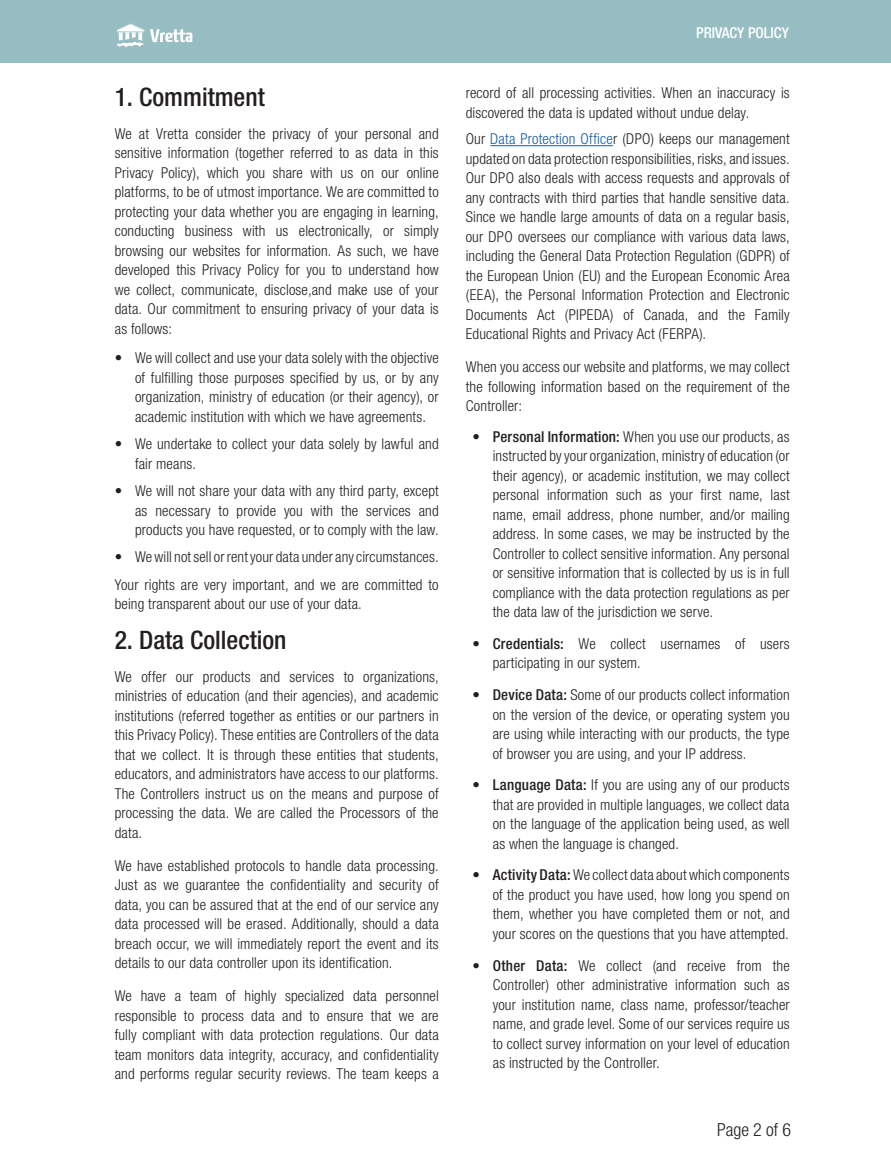
<style>
.page{position:relative;width:891px;height:1161px;background:#fff}
.page>*{position:absolute;margin:0;border:0;box-sizing:border-box;transform-origin:0 0}
.Section_Subheader_2{font:500 condensed 25.5px "Helvetica Neue LT Std";color:#231f20}
.t1{font:300 condensed 18px "Helvetica Neue LT Std";color:#231f20}
.Paragraph_Style_1{font:300 condensed 15px/19.5px "Helvetica Neue LT Std";letter-spacing:.01em;color:#231f20;text-align:justify}
.t2{font:500 condensed 15px "Helvetica Neue LT Std";color:#fff}
.s1{color:#175d9e}
.s2{font-weight:500}
</style>
<div class="page">
<div style="left:0;top:0;width:891px;height:62px;background:#96bdc2"></div>
<svg style="left:116px;top:24px;width:76px;height:24px"></svg>
<hr style="left:490px;top:145px;width:123px;height:1px;background:#175d9e">
<p class="Section_Subheader_2" style="left:115px;top:82px;width:152px">1. Commitment</p>
<p class="Paragraph_Style_1" style="left:115px;top:124px;width:326px">We at Vretta consider the privacy of your personal and sensitive information (together referred to as data in this Privacy Policy), which you share with us on our online platforms, to be of utmost importance. We are committed to protecting your data whether you are engaging in learning, conducting business with us electronically, or simply browsing our websites for information. As such, we have developed this Privacy Policy for you to understand how we collect, communicate, disclose,and make use of your data. Our commitment to ensuring privacy of your data is as follows:</p>
<p class="Paragraph_Style_1" style="left:135px;top:348px;width:305px;text-indent:-20px">• We will collect and use your data solely with the objective of fulfilling those purposes specified by us, or by any organization, ministry of education (or their agency), or academic institution with which we have agreements.</p>
<p class="Paragraph_Style_1" style="left:135px;top:434px;width:305px;text-indent:-20px">• We undertake to collect your data solely by lawful and fair means.</p>
<p class="Paragraph_Style_1" style="left:135px;top:481px;width:305px;text-indent:-20px">• We will not share your data with any third party, except as necessary to provide you with the services and products you have requested, or to comply with the law.</p>
<p class="Paragraph_Style_1" style="left:115px;top:547px;width:326px">• We will not sell or rent your data under any circumstances.</p>
<p class="Paragraph_Style_1" style="left:115px;top:575px;width:325px">Your rights are very important, and we are committed to being transparent about our use of your data.</p>
<p class="Section_Subheader_2" style="left:115px;top:624px;width:173px">2. Data Collection</p>
<p class="Paragraph_Style_1" style="left:115px;top:666px;width:326px">We offer our products and services to organizations, ministries of education (and their agencies), and academic institutions (referred together as entities or our partners in this Privacy Policy). These entities are Controllers of the data that we collect. It is through these entities that students, educators, and administrators have access to our platforms.<br>The Controllers instruct us on the means and purpose of processing the data. We are called the Processors of the data.</p>
<p class="Paragraph_Style_1" style="left:115px;top:855px;width:326px">We have established protocols to handle data processing.<br>Just as we guarantee the confidentiality and security of data, you can be assured that at the end of our service any data processed will be erased. Additionally, should a data breach occur, we will immediately report the event and its details to our data controller upon its identification.</p>
<p class="Paragraph_Style_1" style="left:115px;top:986px;width:326px">We have a team of highly specialized data personnel responsible to process data and to ensure that we are fully compliant with data protection regulations. Our data team monitors data integrity, accuracy, and confidentiality and performs regular security reviews. The team keeps a</p>
<p class="t2" style="left:696px;top:23px;width:94px">PRIVACY POLICY</p>
<p class="Paragraph_Style_1" style="left:466px;top:83px;width:325px">record of all processing activities. When an inaccuracy is discovered the data is updated without undue delay.</p>
<p class="Paragraph_Style_1" style="left:466px;top:129px;width:326px">Our <span class="s1">Data Protection Office</span>r (DPO) keeps our management updated on data protection responsibilities, risks, and issues.<br>Our DPO also deals with access requests and approvals of any contracts with third parties that handle sensitive data.<br>Since we handle large amounts of data on a regular basis, our DPO oversees our compliance with various data laws, including the General Data Protection Regulation (GDPR) of the European Union (EU) and the European Economic Area (EEA), the Personal Information Protection and Electronic Documents Act (PIPEDA) of Canada, and the Family Educational Rights and Privacy Act (FERPA).</p>
<p class="Paragraph_Style_1" style="left:466px;top:357px;width:326px">When you access our website and platforms, we may collect the following information based on the requirement of the Controller:</p>
<p class="Paragraph_Style_1" style="left:493px;top:427px;width:299px;text-indent:-20px"><span class="s2">• Personal Information:</span> When you use our products, as instructed by your organization, ministry of education (or their agency), or academic institution, we may collect personal information such as your first name, last name, email address, phone number, and/or mailing address. In some cases, we may be instructed by the Controller to collect sensitive information. Any personal or sensitive information that is collected by us is in full compliance with the data protection regulations as per the data law of the jurisdiction we serve.</p>
<p class="Paragraph_Style_1" style="left:493px;top:634px;width:299px;text-indent:-20px"><span class="s2">• Credentials:</span> We collect usernames of users participating in our system.</p>
<p class="Paragraph_Style_1" style="left:493px;top:685px;width:299px;text-indent:-20px"><span class="s2">• Device Data:</span> Some of our products collect information on the version of the device, or operating system you are using while interacting with our products, the type of browser you are using, and your IP address.</p>
<p class="Paragraph_Style_1" style="left:493px;top:775px;width:299px;text-indent:-20px"><span class="s2">• Language Data:</span> If you are using any of our products that are provided in multiple languages, we collect data on the language of the application being used, as well as when the language is changed.</p>
<p class="Paragraph_Style_1" style="left:493px;top:865px;width:299px;text-indent:-20px"><span class="s2">• Activity Data:</span> We collect data about which components of the product you have used, how long you spend on them, whether you have completed them or not, and your scores on the questions that you have attempted.</p>
<p class="Paragraph_Style_1" style="left:493px;top:955px;width:299px;text-indent:-20px"><span class="s2">• Other Data:</span> We collect (and receive from the Controller) other administrative information such as your institution name, class name, professor/teacher name, and grade level. Some of our services require us to collect survey information on your level of education as instructed by the Controller.</p>
<p class="t1" style="left:717px;top:1119px;width:76px">Page 2 of 6</p>
</div>
